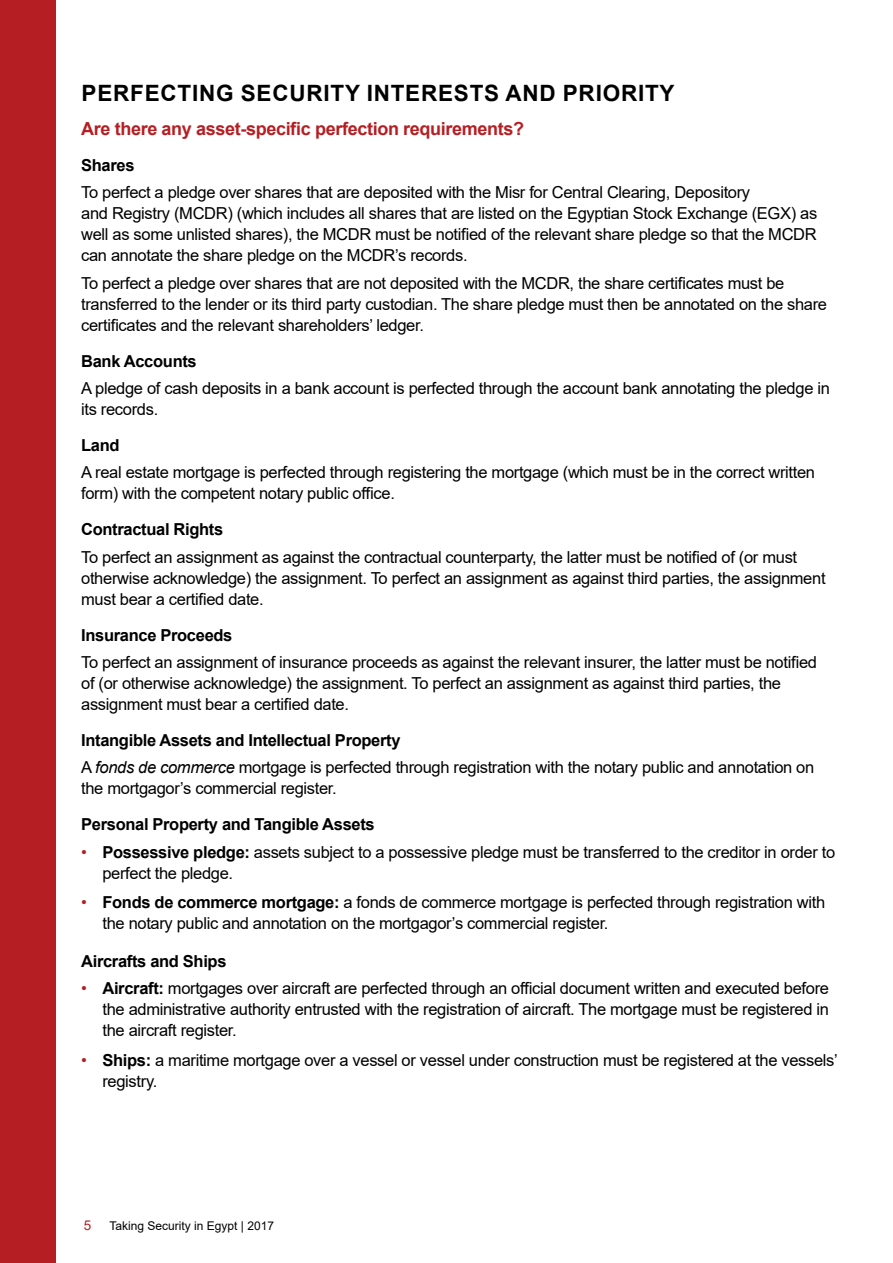
<style>
.page{position:relative;width:893px;height:1263px;background:#fff}
.page>*{position:absolute;margin:0;border:0;box-sizing:border-box;transform-origin:0 0}
.t1{font:700 22.5px "Arial";letter-spacing:.035em;color:#000}
.t2{font:700 18px "Arial";letter-spacing:-.02em;color:#b51f24}
.t3{font:16.5px/21px "Arial";letter-spacing:-.02em;color:#000}
.t4{font:700 16.5px "Arial";letter-spacing:-.02em;color:#000}
.t5{font:13.5px "Arial";color:#b51f24}
.t6{font:12px "Arial";color:#000}
.s1{font-weight:700}
.s2{font-style:italic}
.s3{color:#b51f24}
</style>
<div class="page">
<div style="left:0;top:0;width:56px;height:1263px;background:#b51f24"></div>
<h1 class="t1" style="left:82px;top:78px;width:594px">PERFECTING SECURITY INTERESTS AND PRIORITY</h1>
<p class="t2" style="left:81px;top:116px;width:444px">Are there any asset-specific perfection requirements?</p>
<p class="t4" style="left:81px;top:154px;width:55px">Shares</p>
<p class="t3" style="left:81px;top:182px;width:738px">To perfect a pledge over shares that are deposited with the Misr for Central Clearing, Depository<br>and Registry (MCDR) (which includes all shares that are listed on the Egyptian Stock Exchange (EGX) as well as some unlisted shares), the MCDR must be notified of the relevant share pledge so that the MCDR can annotate the share pledge on the MCDR’s records.</p>
<p class="t3" style="left:81px;top:272px;width:747px">To perfect a pledge over shares that are not deposited with the MCDR, the share certificates must be transferred to the lender or its third party custodian. The share pledge must then be annotated on the share certificates and the relevant shareholders’ ledger.</p>
<p class="t4" style="left:81px;top:349px;width:117px">Bank Accounts</p>
<p class="t3" style="left:81px;top:378px;width:750px">A pledge of cash deposits in a bank account is perfected through the account bank annotating the pledge in its records.</p>
<p class="t4" style="left:81px;top:434px;width:40px">Land</p>
<p class="t3" style="left:81px;top:462px;width:735px">A real estate mortgage is perfected through registering the mortgage (which must be in the correct written form) with the competent notary public office.</p>
<p class="t4" style="left:81px;top:518px;width:143px">Contractual Rights</p>
<p class="t3" style="left:81px;top:546px;width:746px">To perfect an assignment as against the contractual counterparty, the latter must be notified of (or must otherwise acknowledge) the assignment. To perfect an assignment as against third parties, the assignment must bear a certified date.</p>
<p class="t4" style="left:81px;top:623px;width:153px">Insurance Proceeds</p>
<p class="t3" style="left:81px;top:651px;width:737px">To perfect an assignment of insurance proceeds as against the relevant insurer, the latter must be notified of (or otherwise acknowledge) the assignment. To perfect an assignment as against third parties, the assignment must bear a certified date.</p>
<p class="t3" style="left:81px;top:726px;width:735px;line-height:27.3px"><span class="s1">Intangible Assets and Intellectual Property<br></span>A <span class="s2">fonds de commerce</span> mortgage is perfected through registration with the notary public and annotation on</p>
<p class="t3" style="left:81px;top:778px;width:257px">the mortgagor’s commercial register.</p>
<p class="t4" style="left:81px;top:813px;width:295px">Personal Property and Tangible Assets</p>
<p class="t3" style="left:102px;top:841px;width:734px;text-indent:-21px"><span class="s3">•</span> <span class="s1">Possessive pledge:</span> assets subject to a possessive pledge must be transferred to the creditor in order to perfect the pledge.</p>
<p class="t3" style="left:102px;top:892px;width:724px;text-indent:-21px"><span class="s3">•</span> <span class="s1">Fonds de commerce mortgage:</span> a fonds de commerce mortgage is perfected through registration with the notary public and annotation on the mortgagor’s commercial register.</p>
<p class="t4" style="left:81px;top:950px;width:147px">Aircrafts and Ships</p>
<p class="t3" style="left:102px;top:978px;width:728px;text-align:justify;text-indent:-21px"><span class="s3">•</span> <span class="s1">Aircraft:</span> mortgages over aircraft are perfected through an official document written and executed before the administrative authority entrusted with the registration of aircraft. The mortgage must be registered in the aircraft register.</p>
<p class="t3" style="left:102px;top:1049px;width:737px;text-indent:-21px"><span class="s3">•</span> <span class="s1">Ships:</span> a maritime mortgage over a vessel or vessel under construction must be registered at the vessels’ registry.</p>
<p class="t5" style="left:84px;top:1216px;width:9px">5</p>
<p class="t6" style="left:110px;top:1217px;width:166px">Taking Security in Egypt | 2017</p>
</div>
